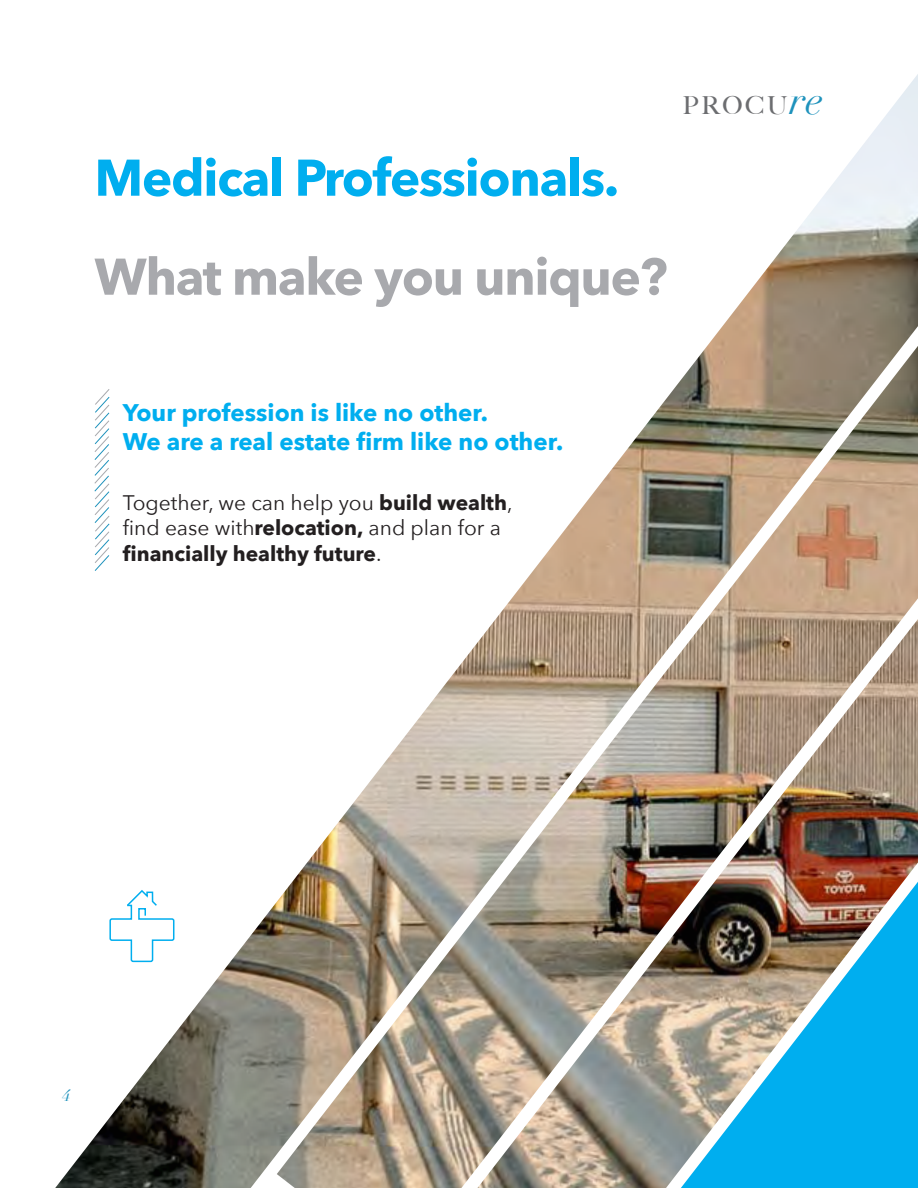
<style>
.page{position:relative;width:918px;height:1188px;background:#fff}
.page>*{position:absolute;margin:0;border:0;box-sizing:border-box;transform-origin:0 0}
.t1{font:700 51px "Avenir Next";letter-spacing:-.025em;color:#00aeef}
.t2{font:700 51px "Avenir Next";letter-spacing:-.025em;color:#a8a9ad}
.t3{font:italic 41.4px "Didot";color:#1e92bc}
.t4{font:500 24.75px "Big Caslon";letter-spacing:.1em;color:#6c6d70}
.t5{font:700 24px "Avenir Next";color:#00aeef}
.t6{font:21px/25.2px "Avenir Next";color:#231f20}
.t7{font:italic 16.5px "Didot";color:#1e92bc}
.s1{font-weight:700}
</style>
<div class="page">
<img style="left:55px;top:74px;width:863px;height:1114px">
<img style="left:277px;top:346px;width:641px;height:842px">
<img style="left:477px;top:619px;width:441px;height:569px">
<img style="left:681px;top:882px;width:237px;height:306px">
<svg style="left:109px;top:889px;width:66px;height:74px"></svg>
<svg style="left:94px;top:388px;width:16px;height:184px"></svg>
<p class="t1" style="left:94px;top:134px;width:526px">Medical Professionals.</p>
<p class="t4" style="left:683px;top:85px;width:106px">PROCU</p>
<p class="t3" style="left:789px;top:74px;width:36px">re</p>
<p class="t2" style="left:94px;top:233px;width:574px">What make you unique?</p>
<p class="t5" style="left:123px;top:392px;width:367px">Your profession is like no other.</p>
<p class="t5" style="left:123px;top:421px;width:442px">We are a real estate firm like no other.</p>
<p class="t6" style="left:123px;top:489px;width:391px">Together, we can help you <span class="s1">build wealth</span>, find ease with<span class="s1">relocation,</span> and plan for a <span class="s1">financially healthy future</span>.</p>
<p class="t7" style="left:63px;top:1085px;width:9px">4</p>
</div>
